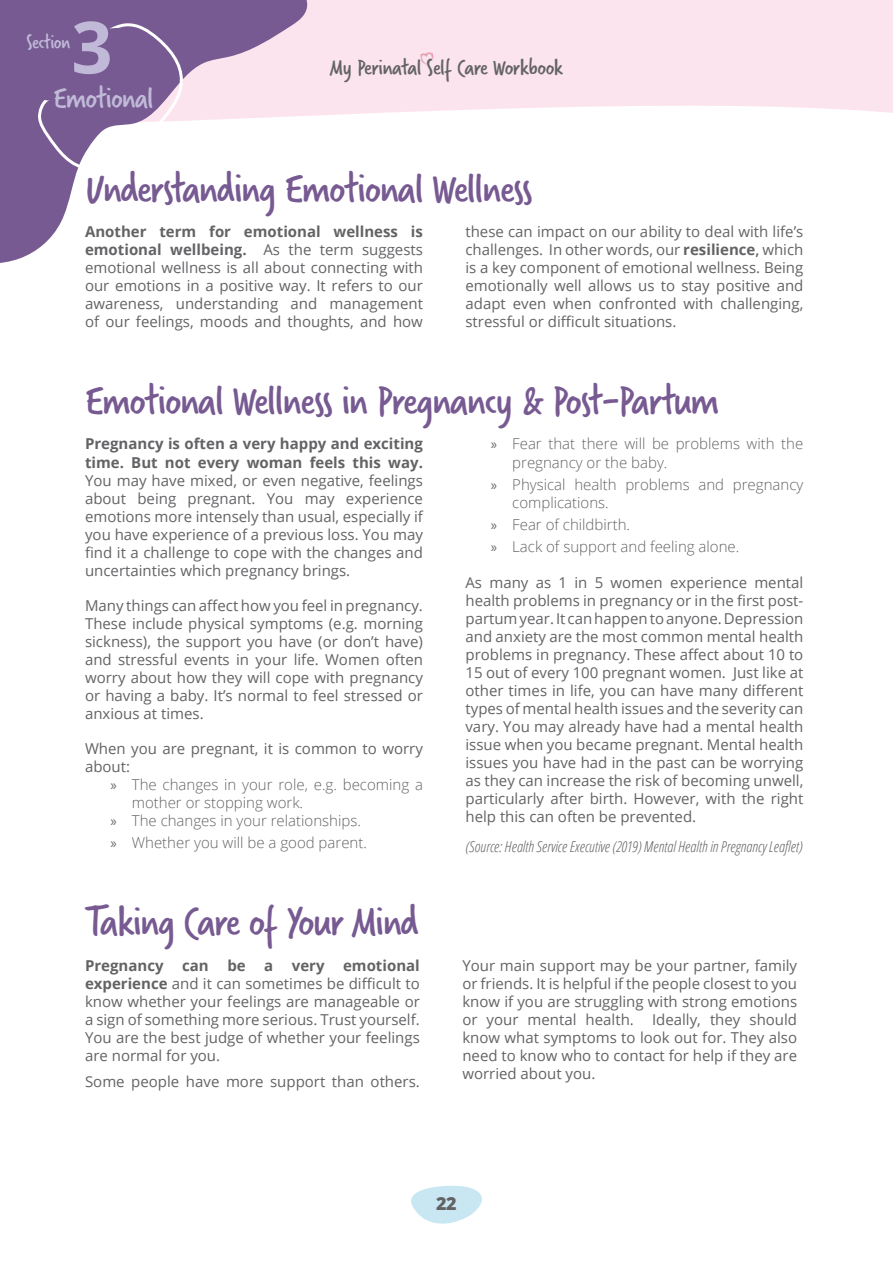
<style>
.page{position:relative;width:893px;height:1263px;background:#fff}
.page>*{position:absolute;margin:0;border:0;box-sizing:border-box;transform-origin:0 0}
.Title_60_pt{font:700 72px "Open Sans";color:#c0bad8}
.Title_80_pt{font:45px "Verveine";letter-spacing:-.03em;color:#775a92}
.Title_80_pt-2{font:32.4px "Verveine";letter-spacing:-.03em;color:#c0bad8}
.t1{font:24px "Verveine";letter-spacing:-.02em;color:#636366}
.Title_60_pt-2{font:21.6px "Verveine";letter-spacing:-.03em;color:#c0bad8}
.t2{font:800 18px "Open Sans";color:#636366}
.t3{font:15px/18px "Open Sans";color:#636366;text-align:justify}
.t4{font:300 15px/18px "Open Sans";color:#636366}
.t5{font:italic 300 condensed 15px "Open Sans";color:#636366}
.s1{font-weight:700}
.s2{font-weight:600}
.s3{font-family:"Myriad Pro";font-weight:400}
</style>
<div class="page">
<div style="left:308px;top:0;width:585px;height:116px;background:#fce4ee"></div>
<svg style="left:411px;top:1185px;width:71px;height:39px"></svg>
<img style="left:420px;top:52px;width:15px;height:14px">
<svg style="left:0;top:0;width:308px;height:263px"></svg>
<svg style="left:6px;top:20px;width:178px;height:150px"></svg>
<p class="Title_60_pt" style="left:71px;top:-3px;width:43px">3</p>
<p class="Title_60_pt-2" style="left:26px;top:27px;width:45px">Section</p>
<p class="Title_80_pt-2" style="left:53px;top:76px;width:102px">Emotional</p>
<h3 class="t1" style="left:330px;top:50px;width:235px">My Perinatal Self Care Workbook</h3>
<p class="Title_80_pt" style="left:85px;top:157px;width:449px">Understanding Emotional Wellness</p>
<p class="t3" style="left:85px;top:222px;width:339px"><span class="s1">Another term for emotional wellness is emotional wellbeing.</span> As the term suggests emotional wellness is all about connecting with our emotions in a positive way. It refers to our awareness, understanding and management of our feelings, moods and thoughts, and how</p>
<p class="t3" style="left:465px;top:222px;width:339px">these can impact on our ability to deal with life’s challenges. In other words, our <span class="s1">resilience</span><span class="s2">,</span> which is a key component of emotional wellness. Being emotionally well allows us to stay positive and adapt even when confronted with challenging, stressful or difficult situations.</p>
<p class="Title_80_pt" style="left:85px;top:369px;width:636px">Emotional Wellness in Pregnancy &amp; Post-Partum</p>
<p class="t3" style="left:85px;top:435px;width:339px"><span class="s1">Pregnancy is often a very happy and exciting time. But not every woman feels this way.<br></span>You may have mixed, or even negative, feelings about being pregnant. You may experience emotions more intensely than usual, especially if you have experience of a previous loss. You may find it a challenge to cope with the changes and uncertainties which pregnancy brings.</p>
<p class="t3" style="left:85px;top:596px;width:339px">Many things can affect how you feel in pregnancy.<br>These include physical symptoms (e.g. morning sickness), the support you have (or don’t have) and stressful events in your life. Women often worry about how they will cope with pregnancy or having a baby. It’s normal to feel stressed or anxious at times.</p>
<p class="t3" style="left:85px;top:739px;width:339px">When you are pregnant, it is common to worry about:</p>
<p class="t4" style="left:132px;top:775px;width:293px;text-indent:-21px"><span class="s3">»</span> The changes in your role, e.g. becoming a mother or stopping work.</p>
<p class="t4" style="left:111px;top:811px;width:252px"><span class="s3">»</span> The changes in your relationships.</p>
<p class="t4" style="left:111px;top:833px;width:258px"><span class="s3">»</span> Whether you will be a good parent.</p>
<p class="Title_80_pt" style="left:85px;top:890px;width:336px">Taking Care of Your Mind</p>
<p class="t3" style="left:85px;top:956px;width:336px"><span class="s1">Pregnancy can be a very emotional experience</span> and it can sometimes be difficult to know whether your feelings are manageable or a sign of something more serious. Trust yourself.<br>You are the best judge of whether your feelings are normal for you.</p>
<p class="t3" style="left:85px;top:1072px;width:336px">Some people have more support than others.</p>
<p class="t4" style="left:512px;top:435px;width:293px;text-indent:-21px"><span class="s3">»</span> Fear that there will be problems with the pregnancy or the baby.</p>
<p class="t4" style="left:512px;top:475px;width:293px;text-indent:-21px"><span class="s3">»</span> Physical health problems and pregnancy complications.</p>
<p class="t4" style="left:491px;top:515px;width:141px"><span class="s3">»</span> Fear of childbirth.</p>
<p class="t4" style="left:491px;top:537px;width:250px"><span class="s3">»</span> Lack of support and feeling alone.</p>
<p class="t3" style="left:465px;top:573px;width:339px">As many as 1 in 5 women experience mental health problems in pregnancy or in the first post&shy;partum year. It can happen to anyone. Depression and anxiety are the most common mental health problems in pregnancy. These affect about 10 to 15 out of every 100 pregnant women. Just like at other times in life, you can have many different types of mental health issues and the severity can vary. You may already have had a mental health issue when you became pregnant. Mental health issues you have had in the past can be worrying as they can increase the risk of becoming unwell, particularly after birth. However, with the right help this can often be prevented.</p>
<p class="t5" style="left:465px;top:836px;width:338px">(Source: Health Service Executive (2019) Mental Health in Pregnancy Leaflet)</p>
<p class="t3" style="left:462px;top:956px;width:336px">Your main support may be your partner, family or friends. It is helpful if the people closest to you know if you are struggling with strong emotions or your mental health. Ideally, they should know what symptoms to look out for. They also need to know who to contact for help if they are worried about you.</p>
<p class="t2" style="left:436px;top:1190px;width:22px">22</p>
</div>
